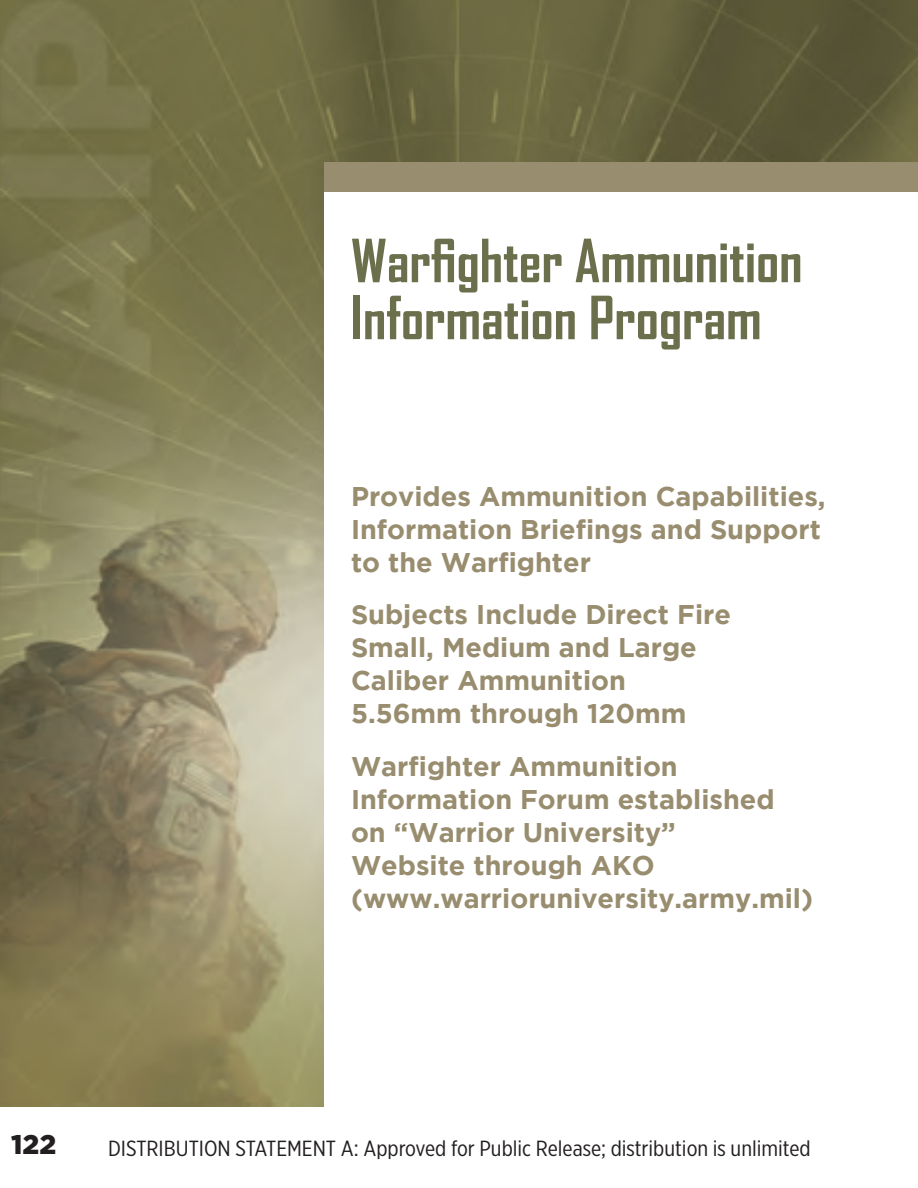
<style>
.page{position:relative;width:918px;height:1188px;background:#fff}
.page>*{position:absolute;margin:0;border:0;box-sizing:border-box;transform-origin:0 0}
.AMMO_HEAD2020{font:700 57px/57px "Agency FB";color:#6b6f4c}
.t1{font:700 27px/33px "Gotham";color:#998d6f}
.t2{font:900 27px "Gotham";color:#231f20}
.t3{font:21.9px "Gotham X Narrow";color:#231f20;scale:1.09 1}
</style>
<div class="page">
<img style="left:0;top:0;width:918px;height:1107px">
<div style="left:324px;top:162px;width:594px;height:30px;background:#998d6f"></div>
<div style="left:324px;top:192px;width:594px;height:928px;background:#fff"></div>
<p class="AMMO_HEAD2020" style="left:351px;top:231px;width:453px">Warfighter Ammunition<br>Information Program</p>
<p class="t1" style="left:351px;top:479px;width:476px">Provides Ammunition Capabilities,<br>Information Briefings and Support to the Warfighter</p>
<p class="t1" style="left:351px;top:597px;width:381px">Subjects Include Direct Fire<br>Small, Medium and Large<br>Caliber Ammunition<br>5.56mm through 120mm</p>
<p class="t1" style="left:351px;top:749px;width:464px">Warfighter Ammunition<br>Information Forum established on “Warrior University”<br>Website through AKO (www.warrioruniversity.army.mil)</p>
<p class="t2" style="left:11px;top:1129px;width:47px">122</p>
<p class="t3" style="left:108px;top:1136px;width:646px">DISTRIBUTION STATEMENT A: Approved for Public Release; distribution is unlimited</p>
</div>
